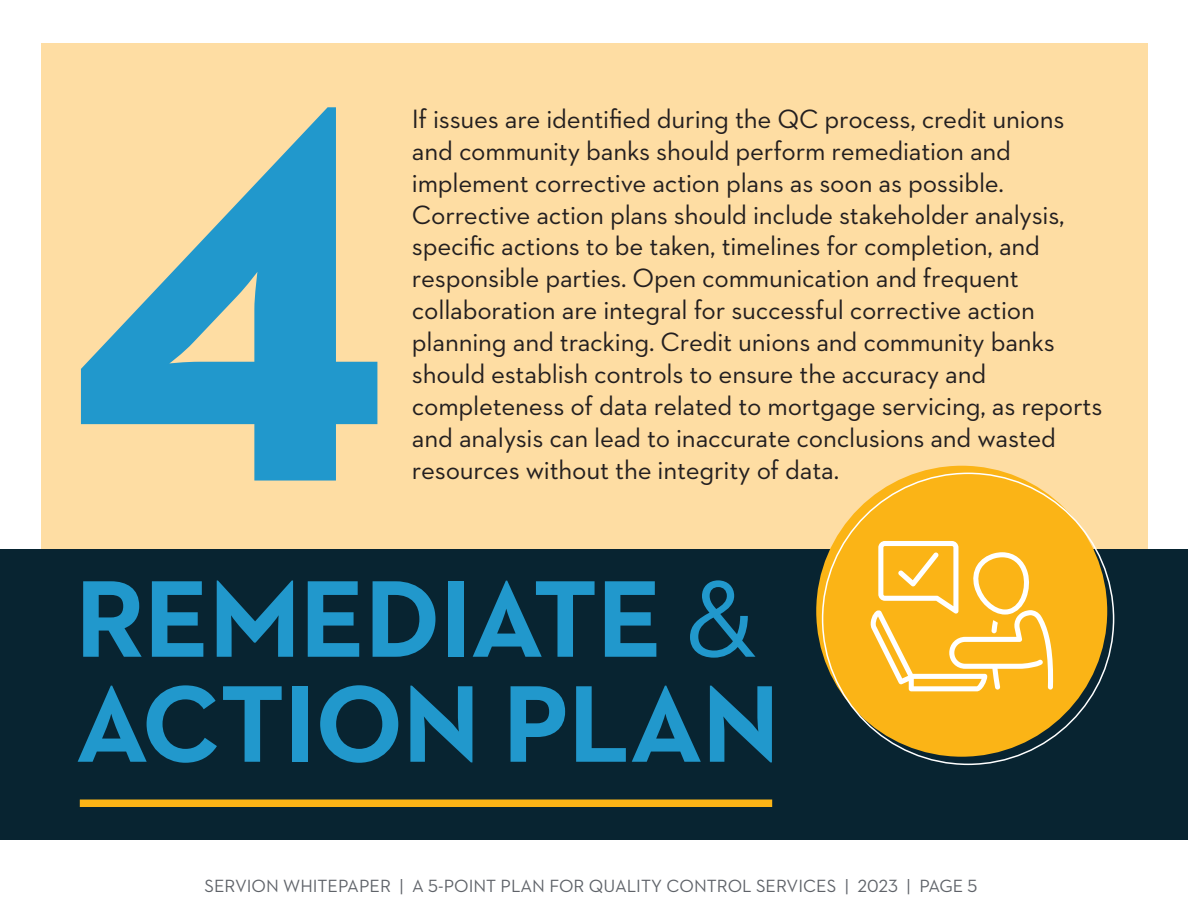
<style>
.page{position:relative;width:1188px;height:918px;background:#fff}
.page>*{position:absolute;margin:0;border:0;box-sizing:border-box;transform-origin:0 0}
.Paragraph_Style_1{font:700 600px "Neutraface 2 Text";color:#2198cc}
.t1{font:700 111px/105px "Neutraface 2 Text";letter-spacing:-.01em;color:#2198cc}
.content{font:27px/32px "Neutraface 2 Text";letter-spacing:-.01em;color:#231f20}
.t2{font:18px "Neutraface 2 Text";color:#5f6369}
.s1{font-weight:400}
</style>
<div class="page">
<div style="left:41px;top:43px;width:1107px;height:644px;background:#fedda3"></div>
<div style="left:0;top:549px;width:1188px;height:291px;background:#082431"></div>
<div style="left:80px;top:800px;width:692px;height:7px;background:#fbb416"></div>
<div style="left:816px;top:466px;width:291px;height:291px;background:#fbb416;border-radius:50%"></div>
<svg style="left:870px;top:541px;width:183px;height:150px"></svg>
<p class="Paragraph_Style_1" style="left:66px;top:-164px;width:334px">4</p>
<p class="content" style="left:412px;top:102px;width:692px">If issues are identified during the QC process, credit unions and community banks should perform remediation and implement corrective action plans as soon as possible.<br>Corrective action plans should include stakeholder analysis, specific actions to be taken, timelines for completion, and responsible parties. Open communication and frequent collaboration are integral for successful corrective action planning and tracking. Credit unions and community banks should establish controls to ensure the accuracy and completeness of data related to mortgage servicing, as reports and analysis can lead to inaccurate conclusions and wasted</p>
<p class="content" style="left:412px;top:453px;width:429px">resources without the integrity of data.</p>
<p class="t1" style="left:75px;top:566px;width:706px">REMEDIATE <span class="s1">&amp;<br></span>ACTION PLAN</p>
<p class="t2" style="left:204px;top:875px;width:775px">SERVION WHITEPAPER | A 5-POINT PLAN FOR QUALITY CONTROL SERVICES | 2023 | PAGE 5</p>
</div>
